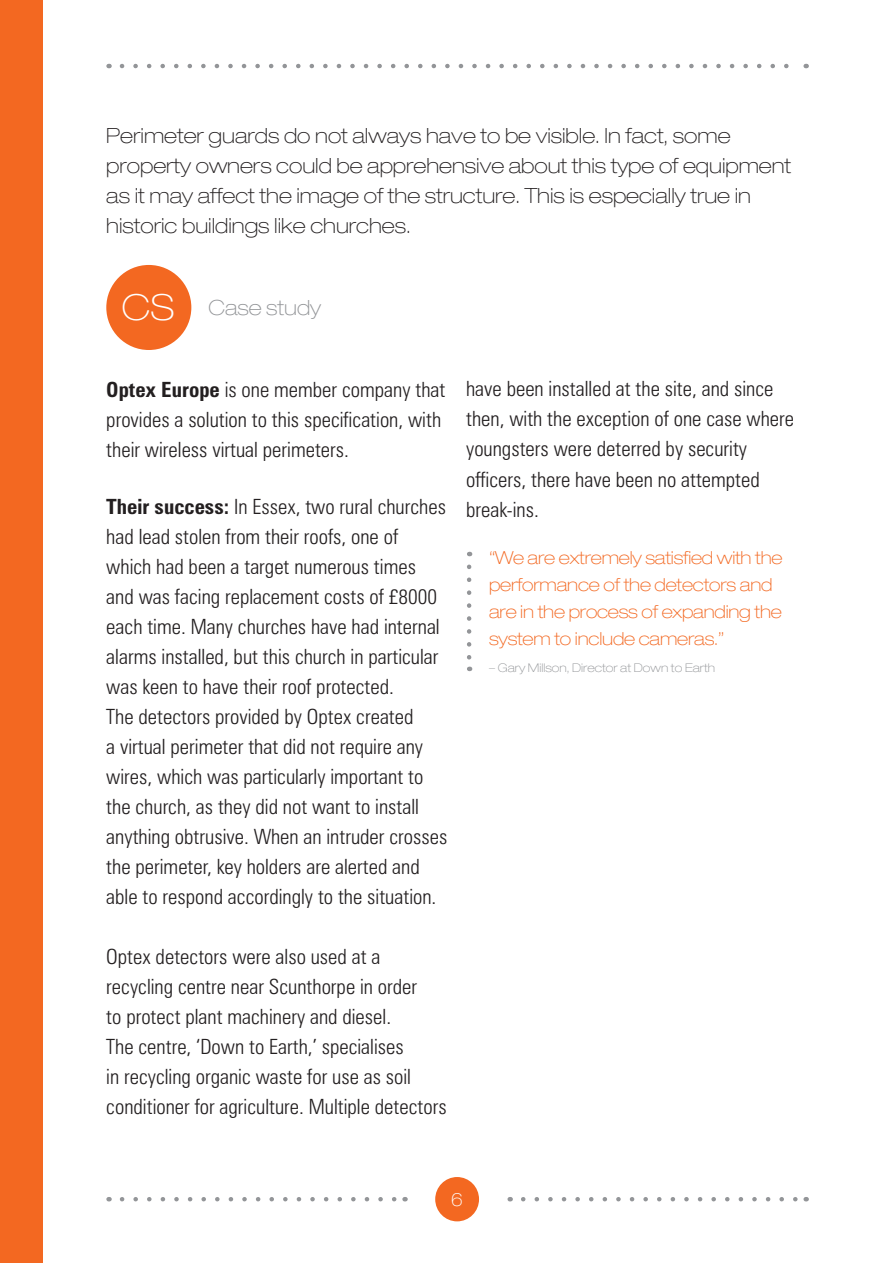
<style>
.page{position:relative;width:893px;height:1263px;background:#fff}
.page>*{position:absolute;margin:0;border:0;box-sizing:border-box;transform-origin:0 0}
.intro_paragraph{font:100 expanded 36px "Helvetica Neue LT Std";color:#fff}
.body_copy{font:300 condensed 21px/30px "Zurich BT";color:#231f20}
.intro_paragraph-2{font:100 expanded 21px/30px "Helvetica Neue LT Std";color:#231f20}
.intro_paragraph-3{font:100 expanded 21px "Helvetica Neue LT Std";color:#939598}
.quote{font:100 expanded 18px/27px "Helvetica Neue LT Std";letter-spacing:-.01em;color:#f36821}
.t1{font:100 expanded 18px "Helvetica Neue LT Std";color:#fff}
.quote_name{font:100 expanded 12px "Helvetica Neue LT Std";color:#939598}
.s1{font-weight:700}
</style>
<div class="page">
<div style="left:435px;top:1177px;width:44px;height:44px;background:#f36821;border-radius:50%"></div>
<svg style="left:122px;top:1197px;width:275px;height:4px"></svg>
<div style="left:0;top:0;width:43px;height:1263px;background:#f36821"></div>
<svg style="left:523px;top:1197px;width:275px;height:4px"></svg>
<svg style="left:122px;top:64px;width:667px;height:4px"></svg>
<div style="left:106px;top:265px;width:85px;height:85px;background:#f36821;border-radius:50%"></div>
<svg style="left:467px;top:567px;width:4px;height:104px"></svg>
<p class="intro_paragraph-2" style="left:106px;top:120px;width:686px">Perimeter guards do not always have to be visible. In fact, some property owners could be apprehensive about this type of equipment as it may affect the image of the structure. This is especially true in historic buildings like churches.</p>
<p class="intro_paragraph" style="left:122px;top:286px;width:54px">CS</p>
<p class="intro_paragraph-3" style="left:208px;top:295px;width:114px">Case study</p>
<p class="body_copy" style="left:106px;top:374px;width:341px"><span class="s1">Optex Europe</span> is one member company that provides a solution to this specification, with their wireless virtual perimeters.</p>
<p class="body_copy" style="left:106px;top:491px;width:342px"><span class="s1">Their success:</span> In Essex, two rural churches had lead stolen from their roofs, one of which had been a target numerous times and was facing replacement costs of £8000 each time. Many churches have had internal alarms installed, but this church in particular was keen to have their roof protected.<br>The detectors provided by Optex created<br>a virtual perimeter that did not require any wires, which was particularly important to the church, as they did not want to install anything obtrusive. When an intruder crosses the perimeter, key holders are alerted and able to respond accordingly to the situation.</p>
<p class="body_copy" style="left:106px;top:942px;width:342px">Optex detectors were also used at a recycling centre near Scunthorpe in order<br>to protect plant machinery and diesel.<br>The centre, ‘Down to Earth,’ specialises<br>in recycling organic waste for use as soil conditioner for agriculture. Multiple detectors</p>
<p class="body_copy" style="left:466px;top:374px;width:330px">have been installed at the site, and since then, with the exception of one case where youngsters were deterred by security officers, there have been no attempted break-ins.</p>
<p class="quote" style="left:489px;top:544px;width:295px">“We are extremely satisfied with the performance of the detectors and are in the process of expanding the system to include cameras.”</p>
<p class="quote_name" style="left:489px;top:660px;width:228px">– Gary Millson, Director at Down to Earth</p>
<p class="t1" style="left:451px;top:1188px;width:13px">6</p>
</div>
